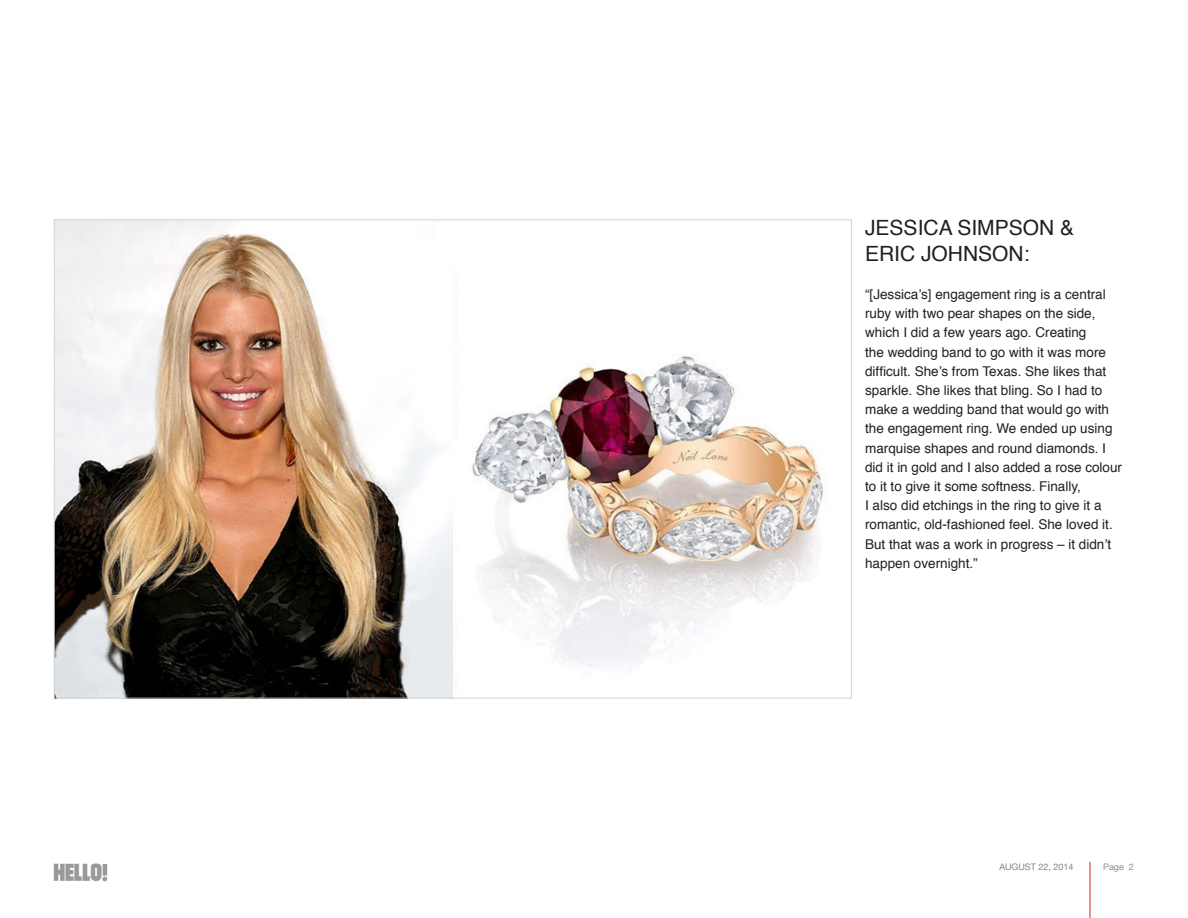
<style>
.page{position:relative;width:1188px;height:918px;background:#fff}
.page>*{position:absolute;margin:0;border:0;box-sizing:border-box;transform-origin:0 0}
.t1{font:21px/25.2px "Helvetica";color:#231f20}
.t2{font:13.5px/19.2px "Helvetica";color:#231f20}
.t3{font:9px "Helvetica Neue";color:#818285}
.t4{font:9px "Helvetica Neue";color:#8a8c8f}
</style>
<div class="page">
<hr style="left:1090px;top:862px;width:1px;height:56px;background:#d1232a">
<img style="left:53px;top:863px;width:55px;height:19px">
<img style="left:56px;top:222px;width:768px;height:474px">
<p class="t1" style="left:865px;top:216px;width:210px">JESSICA SIMPSON &amp;<br>ERIC JOHNSON:</p>
<p class="t2" style="left:865px;top:285px;width:258px">“[Jessica’s] engagement ring is a central ruby with two pear shapes on the side, which I did a few years ago. Creating<br>the wedding band to go with it was more difficult. She’s from Texas. She likes that sparkle. She likes that bling. So I had to make a wedding band that would go with the engagement ring. We ended up using marquise shapes and round diamonds. I did it in gold and I also added a rose colour to it to give it some softness. Finally,</p>
<p class="t2" style="left:865px;top:496px;width:249px">I also did etchings in the ring to give it a romantic, old-fashioned feel. She loved it.<br>But that was a work in progress – it didn’t happen overnight.”</p>
<p class="t3" style="left:999px;top:860px;width:76px">AUGUST 22, 2014</p>
<p class="t4" style="left:1103px;top:860px;width:32px">Page 2</p>
</div>
